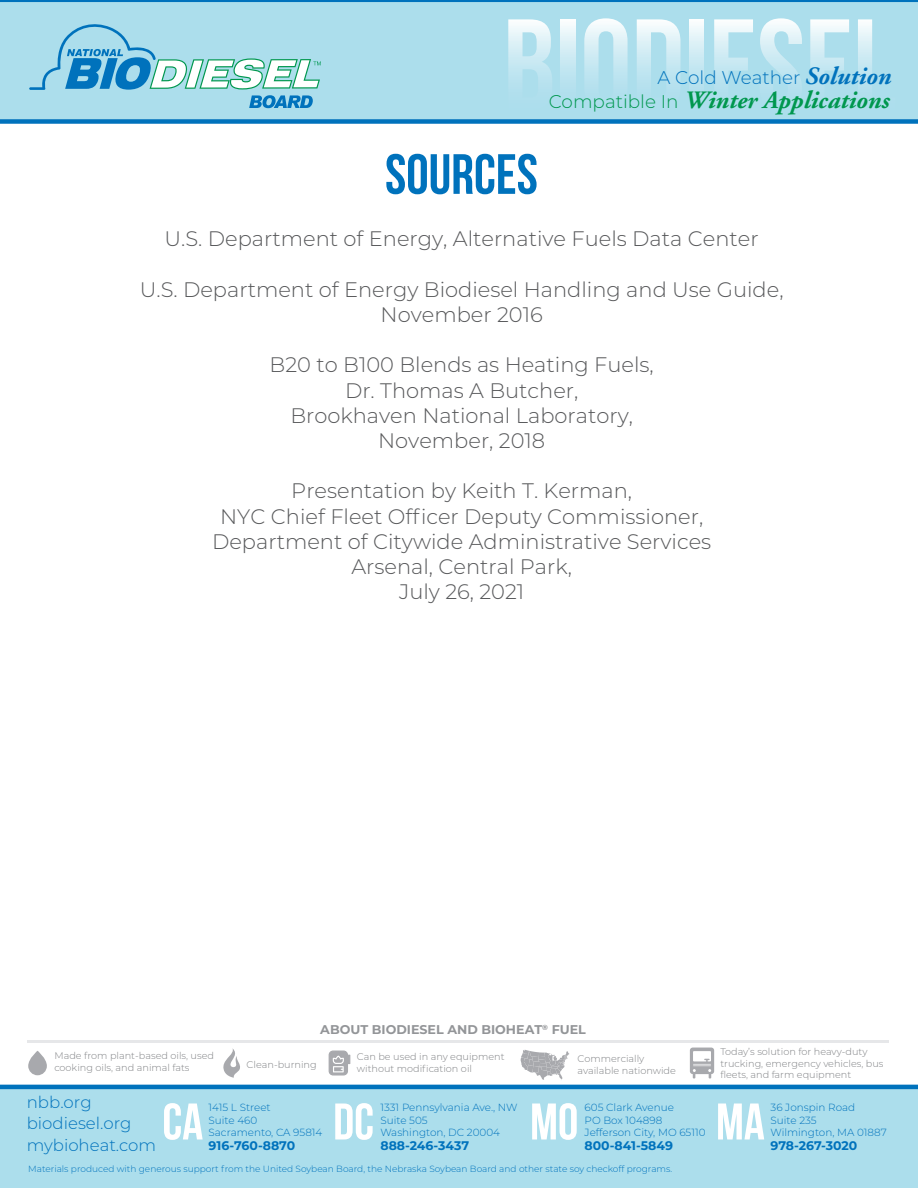
<style>
.page{position:relative;width:918px;height:1188px;background:#fff}
.page>*{position:absolute;margin:0;border:0;box-sizing:border-box;transform-origin:0 0}
.t1{font:700 56.7px "Bebas Neue";color:#0072bc}
.t2{font:700 51.45px "Bebas Neue";color:#fff}
.t3{font:italic 700 25.05px "Adobe Garamond";color:#00974e}
.t4{font:300 21px/25.2px "Montserrat";color:#57585a;text-align:center}
.t5{font:300 18.45px "Montserrat";color:#0072bc}
.t6{font:300 16.65px/21.6px "Montserrat";color:#0072bc}
.t7{font:700 12.75px "Montserrat";color:#939598}
.t8{font:700 12.45px "Montserrat";color:#0072bc}
.t9{font:300 10.35px/12.5px "Montserrat";color:#0072bc}
.t10{font:300 9.75px/11.7px "Montserrat";color:#808285}
.t11{font:300 9px "Montserrat";color:#0072bc}
.s1{font-family:"Adobe Garamond";font-weight:700;font-style:italic;font-size:25.05px}
.s2{font-family:"Montserrat";font-weight:300;font-style:normal;font-size:18.45px}
</style>
<div class="page">
<svg style="left:0;top:0;width:918px;height:124px;background:#9ad3e7"></svg>
<svg style="left:29px;top:21px;width:292px;height:87px;background:#99d1e1"></svg>
<svg style="left:508px;top:19px;width:44px;height:91px;background:#c2e6f1"></svg>
<svg style="left:561px;top:19px;width:14px;height:91px"></svg>
<svg style="left:584px;top:18px;width:44px;height:93px;background:#c0e5f0"></svg>
<svg style="left:637px;top:19px;width:44px;height:91px;background:#c1e6f0"></svg>
<svg style="left:690px;top:19px;width:14px;height:91px"></svg>
<svg style="left:714px;top:19px;width:39px;height:91px;background:#bfe5f0"></svg>
<svg style="left:760px;top:18px;width:42px;height:93px;background:#bee4f0"></svg>
<svg style="left:810px;top:19px;width:39px;height:91px;background:#bfe5f0"></svg>
<svg style="left:858px;top:19px;width:38px;height:91px;background:#b7e2ee"></svg>
<svg style="left:28px;top:1051px;width:19px;height:24px"></svg>
<svg style="left:223px;top:1048px;width:17px;height:30px"></svg>
<svg style="left:521px;top:1050px;width:48px;height:30px"></svg>
<svg style="left:690px;top:1048px;width:24px;height:30px"></svg>
<div style="left:0;top:1087px;width:918px;height:101px;background:#acdeec"></div>
<hr style="left:0;top:1085px;width:918px;height:4px;background:#0072bc">
<svg style="left:329px;top:1051px;width:21px;height:25px"></svg>
<hr style="left:28px;top:1040px;width:861px;height:3px;background:#e6e7e9">
<p class="t5" style="left:658px;top:65px;width:235px">A Cold Weather <span class="s1">Solution</span></p>
<p class="t3" style="left:549px;top:87px;width:342px"><span class="s2">Compatible In</span> Winter Applications</p>
<h1 class="t1" style="left:385px;top:143px;width:154px">SOURCES</h1>
<p class="t4" style="left:165px;top:226px;width:596px">U.S. Department of Energy, Alternative Fuels Data Center</p>
<p class="t4" style="left:140px;top:276px;width:645px">U.S. Department of Energy Biodiesel Handling and Use Guide,<br>November 2016</p>
<p class="t4" style="left:270px;top:352px;width:386px">B20 to B100 Blends as Heating Fuels,<br>Dr. Thomas A Butcher,<br>Brookhaven National Laboratory,<br>November, 2018</p>
<p class="t4" style="left:212px;top:478px;width:501px">Presentation by Keith T. Kerman,<br>NYC Chief Fleet Officer Deputy Commissioner, Department of Citywide Administrative Services Arsenal, Central Park,<br>July 26, 2021</p>
<p class="t7" style="left:320px;top:1020px;width:267px">ABOUT BIODIESEL AND BIOHEAT<sup>®</sup> FUEL</p>
<p class="t10" style="left:54px;top:1049px;width:161px">Made from plant-based oils, used cooking oils, and animal fats</p>
<p class="t10" style="left:247px;top:1058px;width:72px">Clean-burning</p>
<p class="t10" style="left:357px;top:1051px;width:149px">Can be used in any equipment without modification oil</p>
<p class="t10" style="left:578px;top:1052px;width:100px">Commercially available nationwide</p>
<p class="t10" style="left:720px;top:1045px;width:165px">Today’s solution for heavy-duty trucking, emergency vehicles, bus fleets, and farm equipment</p>
<p class="t6" style="left:27px;top:1091px;width:131px">nbb.org biodiesel.org mybioheat.com</p>
<p class="t9" style="left:380px;top:1101px;width:139px">1331 Pennsylvania Ave., NW<br>Suite 505<br>Washington, DC 20004</p>
<h2 class="t2" style="left:162px;top:1093px;width:42px">CA</h2>
<p class="t9" style="left:771px;top:1101px;width:118px">36 Jonspin Road<br>Suite 235<br>Wilmington, MA 01887</p>
<h2 class="t2" style="left:333px;top:1093px;width:42px">DC</h2>
<h2 class="t2" style="left:530px;top:1093px;width:50px">MO</h2>
<h2 class="t2" style="left:716px;top:1093px;width:50px">MA</h2>
<p class="t9" style="left:585px;top:1101px;width:123px">605 Clark Avenue<br>PO Box 104898<br>Jefferson City, MO 65110</p>
<p class="t9" style="left:209px;top:1101px;width:115px">1415 L Street<br>Suite 460<br>Sacramento, CA 95814</p>
<p class="t8" style="left:209px;top:1136px;width:88px">916-760-8870</p>
<p class="t8" style="left:380px;top:1136px;width:90px">888-246-3437</p>
<p class="t8" style="left:585px;top:1136px;width:90px">800-841-5849</p>
<p class="t8" style="left:771px;top:1136px;width:88px">978-267-3020</p>
<p class="t11" style="left:28px;top:1163px;width:646px">Materials produced with generous support from the United Soybean Board, the Nebraska Soybean Board and other state soy checkoff programs.</p>
</div>
